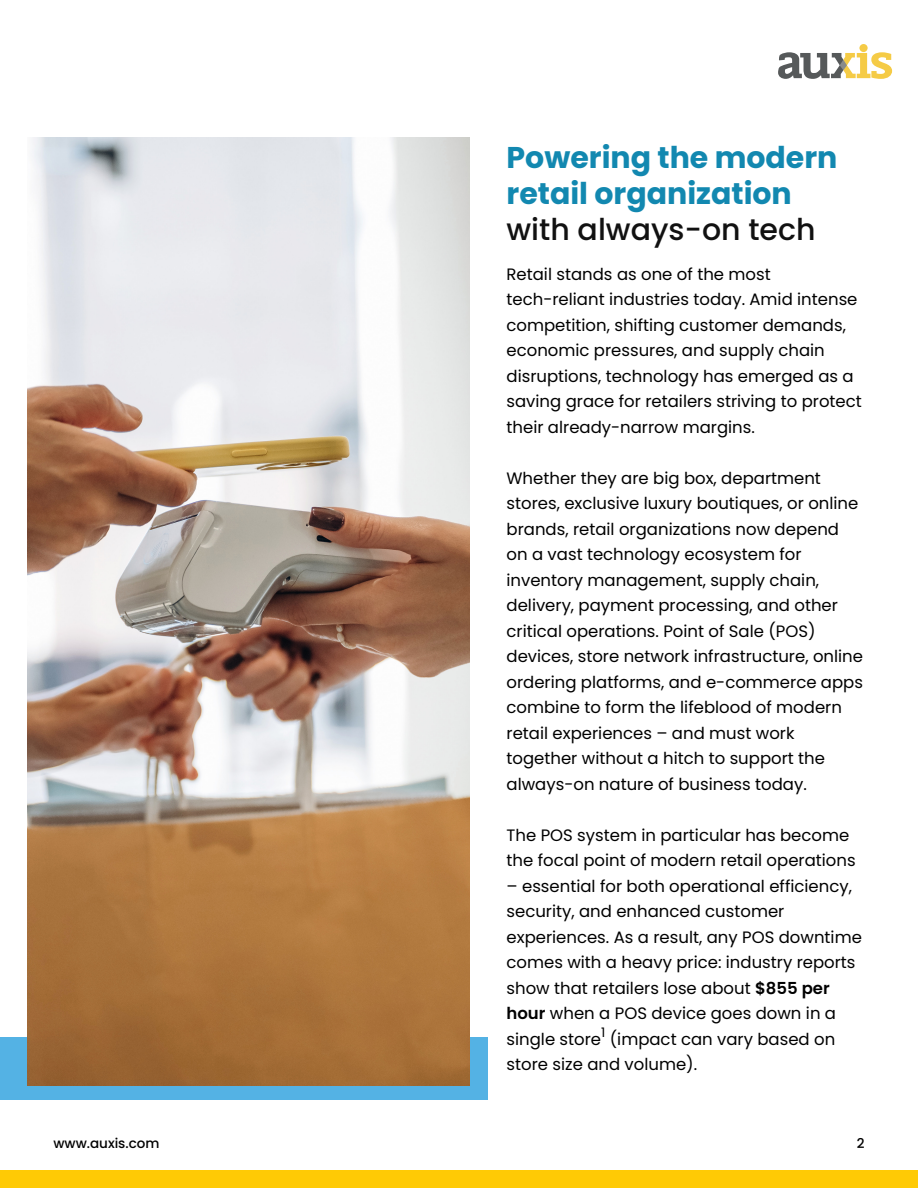
<style>
.page{position:relative;width:918px;height:1188px;background:#fff}
.page>*{position:absolute;margin:0;border:0;box-sizing:border-box;transform-origin:0 0}
.t1{font:700 30px/36px "Poppins";color:#1288b0}
.t2{font:500 30px "Poppins";color:#111}
.t3{font:16.5px/25.5px "Poppins";color:#000}
.t4{font:500 13.5px "Poppins";color:#000}
.s1{font-weight:600}
</style>
<div class="page">
<div style="left:0;top:1037px;width:488px;height:63px;background:#54b2e4"></div>
<div style="left:0;top:1170px;width:918px;height:18px;background:#ffca05"></div>
<img style="left:28px;top:138px;width:442px;height:947px">
<div style="left:859px;top:44px;width:9px;height:8px;background:#f5cb46;border-radius:50%"></div>
<svg style="left:778px;top:52px;width:114px;height:27px"></svg>
<h1 class="t1" style="left:507px;top:140px;width:332px">Powering the modern retail organization</h1>
<h1 class="t2" style="left:507px;top:212px;width:311px">with always-on tech</h1>
<p class="t3" style="left:507px;top:261px;width:357px">Retail stands as one of the most tech-reliant industries today. Amid intense competition, shifting customer demands, economic pressures, and supply chain disruptions, technology has emerged as a saving grace for retailers striving to protect their already-narrow margins.</p>
<p class="t3" style="left:507px;top:465px;width:358px">Whether they are big box, department stores, exclusive luxury boutiques, or online brands, retail organizations now depend on a vast technology ecosystem for inventory management, supply chain, delivery, payment processing, and other critical operations. Point of Sale (POS) devices, store network infrastructure, online ordering platforms, and e-commerce apps combine to form the lifeblood of modern retail experiences – and must work together without a hitch to support the always-on nature of business today.</p>
<p class="t3" style="left:507px;top:822px;width:351px">The POS system in particular has become the focal point of modern retail operations</p>
<p class="t3" style="left:507px;top:873px;width:357px">– essential for both operational efficiency, security, and enhanced customer experiences. As a result, any POS downtime comes with a heavy price: industry reports show that retailers lose about <span class="s1">$855 per hour</span> when a POS device goes down in a single store<sup>1</sup> (impact can vary based on store size and volume).</p>
<p class="t4" style="left:53px;top:1136px;width:108px">www.auxis.com</p>
<p class="t4" style="left:857px;top:1136px;width:9px">2</p>
</div>
